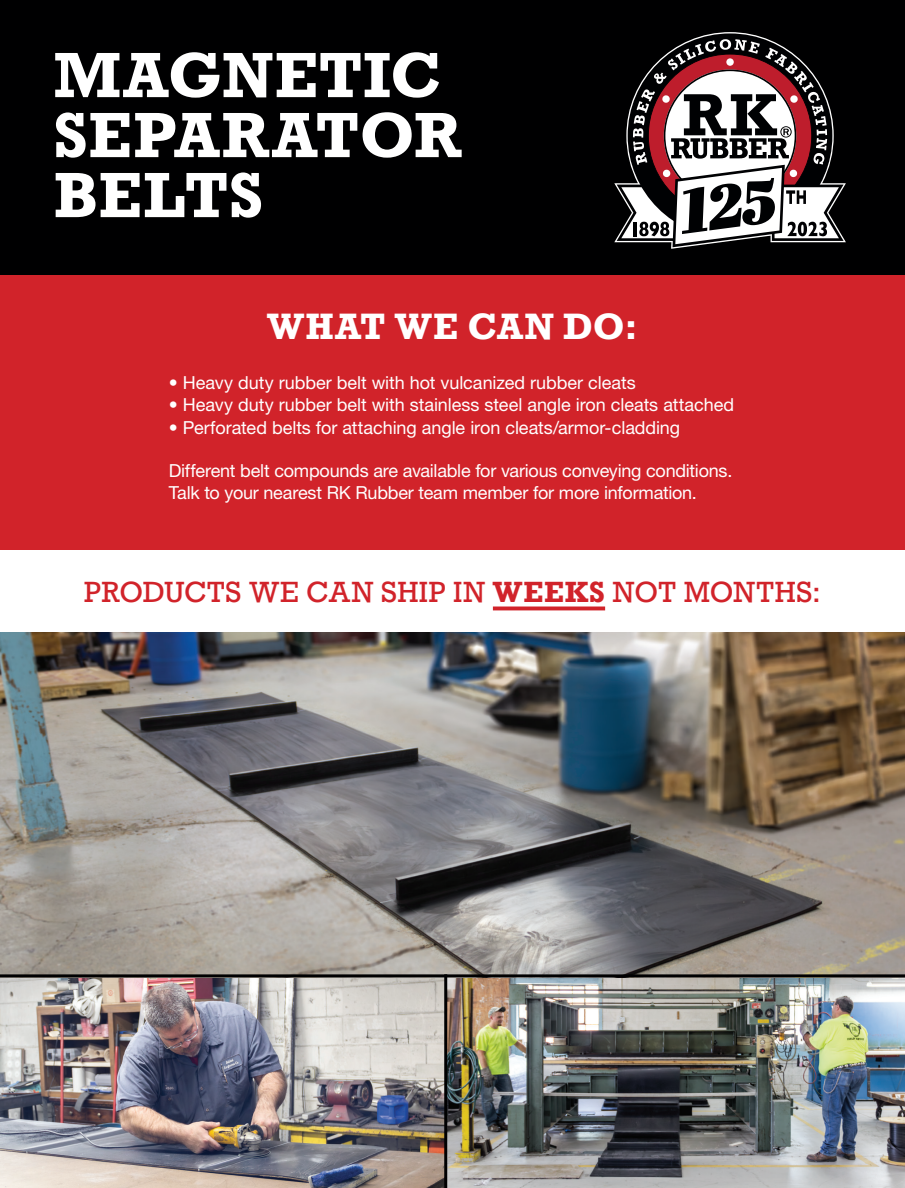
<style>
.page{position:relative;width:905px;height:1188px;background:#fff}
.page>*{position:absolute;margin:0;border:0;box-sizing:border-box;transform-origin:0 0}
.Body{font:700 60px/60px "Rockwell";letter-spacing:.005em;color:#fff}
.Body-2{font:700 34.5px "Rockwell";letter-spacing:.035em;color:#fff}
.t1{font:27.45px "Rockwell";letter-spacing:.01em;color:#d1232a}
.Body-3{font:18px/22.5px "Helvetica Neue LT Std";letter-spacing:-.005em;color:#fff}
.s1{font-weight:700}
</style>
<div class="page">
<div style="left:0;top:274px;width:904px;height:276px;background:#d1232a"></div>
<div style="left:0;top:0;width:904px;height:274px;background:#000001"></div>
<svg style="left:616px;top:39px;width:227px;height:208px"></svg>
<hr style="left:493px;top:607px;width:112px;height:3px;background:#d1232a">
<img style="left:0;top:633px;width:904px;height:555px">
<hr style="left:0;top:974px;width:904px;height:3px;background:#000001">
<hr style="left:444px;top:974px;width:3px;height:214px;background:#000001">
<p class="Body" style="left:53px;top:44px;width:409px">MAGNETIC<br>SEPARATOR<br>BELTS</p>
<p class="Body-2" style="left:267px;top:304px;width:372px">WHAT WE CAN DO:</p>
<p class="Body-3" style="left:169px;top:371px;width:468px">• Heavy duty rubber belt with hot vulcanized rubber cleats</p>
<p class="Body-3" style="left:169px;top:394px;width:567px">• Heavy duty rubber belt with stainless steel angle iron cleats attached</p>
<p class="Body-3" style="left:169px;top:416px;width:513px">• Perforated belts for attaching angle iron cleats/armor-cladding</p>
<p class="Body-3" style="left:169px;top:459px;width:565px">Different belt compounds are available for various conveying conditions.<br>Talk to your nearest RK Rubber team member for more information.</p>
<p class="t1" style="left:84px;top:575px;width:738px">PRODUCTS WE CAN SHIP IN <span class="s1">WEEKS</span> NOT MONTHS:</p>
</div>
